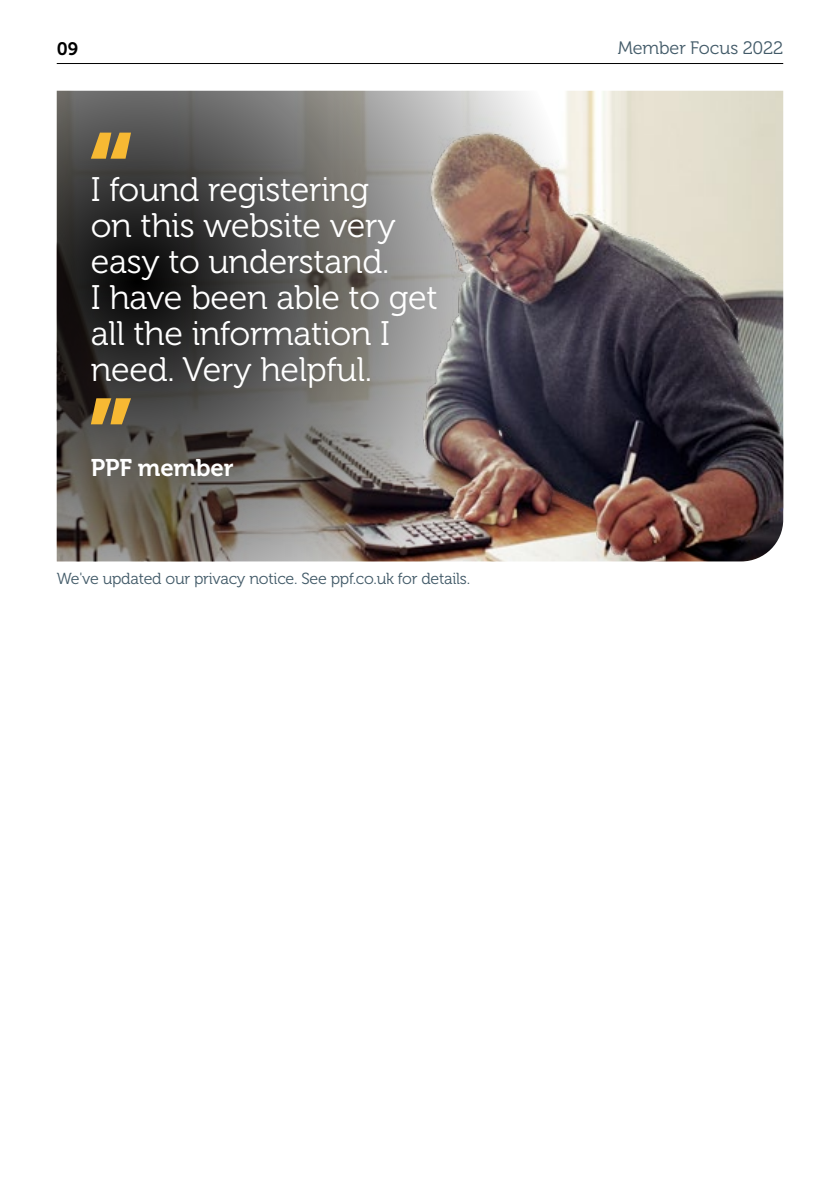
<style>
.page{position:relative;width:840px;height:1191px;background:#fff}
.page>*{position:absolute;margin:0;border:0;box-sizing:border-box;transform-origin:0 0}
.Quote__17pt{font:34px/36px "Museo 300";letter-spacing:-.01em;color:#fff}
.Body_Copy_Large__12p{font:24px "Museo 700";letter-spacing:-.01em;color:#fff}
.t1{font:18px "Museo 300";letter-spacing:-.01em;color:#425a68}
.t2{font:18px "Museo 700";color:#000}
.Body_Copy_Small__8pt{font:16px "Museo 300";letter-spacing:-.015em;color:#425a68}
</style>
<div class="page">
<img style="left:579px;top:91px;width:203px;height:470px">
<img style="left:57px;top:91px;width:522px;height:470px">
<svg style="left:91px;top:133px;width:40px;height:26px"></svg>
<svg style="left:91px;top:398px;width:40px;height:26px"></svg>
<hr style="left:57px;top:63px;width:725px;height:1px;background:#000">
<p class="t2" style="left:57px;top:39px;width:23px">09</p>
<p class="t1" style="left:617px;top:39px;width:167px">Member Focus 2022</p>
<p class="Quote__17pt" style="left:91px;top:172px;width:348px">I found registering<br>on this website very easy to understand.<br>I have been able to get all the information I need. Very helpful.</p>
<p class="Body_Copy_Large__12p" style="left:91px;top:455px;width:144px">PPF member</p>
<p class="Body_Copy_Small__8pt" style="left:57px;top:570px;width:414px">We've updated our privacy notice. See ppf.co.uk for details.</p>
</div>
